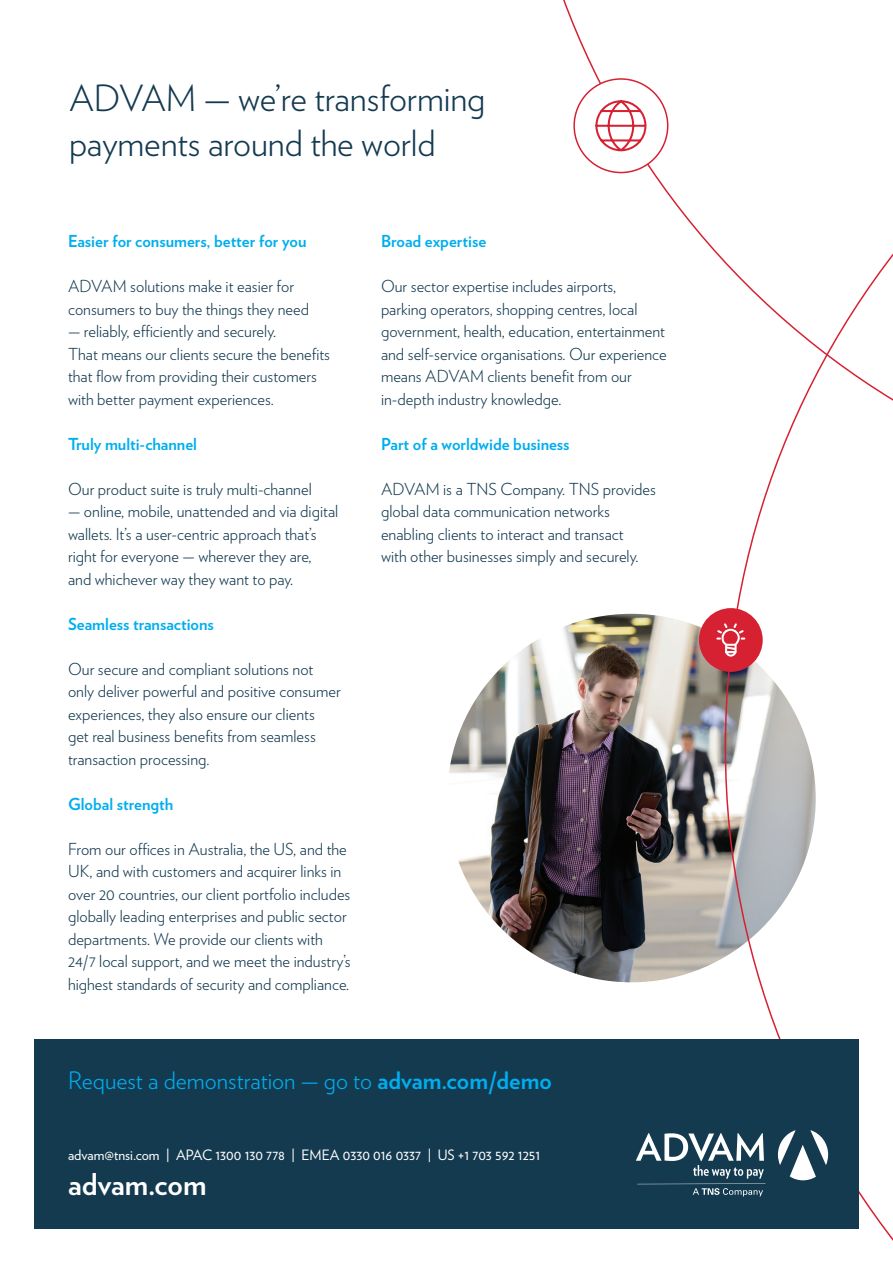
<style>
.page{position:relative;width:893px;height:1263px;background:#fff}
.page>*{position:absolute;margin:0;border:0;box-sizing:border-box;transform-origin:0 0}
.t1{font:300 36px/45px "Verlag";letter-spacing:-.005em;color:#143a50}
.t2{font:700 30px "Verlag";color:#fff}
.t3{font:300 24px "Verlag";color:#00aeef}
.t4{font:300 16.5px/22.5px "Verlag";color:#143a50}
.t5{font:700 16.5px "Verlag";color:#00aeef}
.t6{font:14.25px "Verlag";color:#fff}
.s1{font-weight:700}
</style>
<div class="page">
<img style="left:447px;top:614px;width:369px;height:368px;border-radius:184px">
<svg style="left:725px;top:516px;width:168px;height:725px"></svg>
<div style="left:34px;top:1040px;width:825px;height:189px;background:#143a50"></div>
<svg style="left:563px;top:0;width:330px;height:516px"></svg>
<div style="left:574px;top:79px;width:94px;height:94px;background:#fff;border-radius:50%"></div>
<div style="left:573px;top:78px;width:95px;height:95px;border:2px solid #d62132;border-radius:50%"></div>
<svg style="left:595px;top:100px;width:52px;height:52px"></svg>
<svg style="left:636px;top:1133px;width:128px;height:45px"></svg>
<svg style="left:693px;top:1188px;width:70px;height:8px"></svg>
<hr style="left:637px;top:1183px;width:128px;height:1px;background:#fff">
<svg style="left:778px;top:1130px;width:50px;height:50px"></svg>
<div style="left:699px;top:608px;width:64px;height:64px;background:#d62132;border-radius:50%"></div>
<svg style="left:716px;top:623px;width:30px;height:34px"></svg>
<p class="t1" style="left:69px;top:74px;width:418px">ADVAM — we’re transforming payments around the world</p>
<p class="t5" style="left:68px;top:228px;width:240px">Easier for consumers, better for you</p>
<p class="t4" style="left:68px;top:274px;width:243px">ADVAM solutions make it easier for consumers to buy the things they need</p>
<p class="t4" style="left:68px;top:319px;width:264px">— reliably, efficiently and securely.<br>That means our clients secure the benefits that flow from providing their customers with better payment experiences.</p>
<p class="t5" style="left:68px;top:431px;width:131px">Truly multi-channel</p>
<p class="t4" style="left:68px;top:476px;width:245px">Our product suite is truly multi-channel</p>
<p class="t4" style="left:68px;top:499px;width:272px">— online, mobile, unattended and via digital wallets. It’s a user-centric approach that’s right for everyone — wherever they are, and whichever way they want to pay.</p>
<p class="t5" style="left:68px;top:611px;width:147px">Seamless transactions</p>
<p class="t4" style="left:68px;top:656px;width:274px">Our secure and compliant solutions not only deliver powerful and positive consumer experiences, they also ensure our clients<br>get real business benefits from seamless transaction processing.</p>
<p class="t5" style="left:68px;top:791px;width:107px">Global strength</p>
<p class="t4" style="left:68px;top:836px;width:284px">From our offices in Australia, the US, and the UK, and with customers and acquirer links in over 20 countries, our client portfolio includes globally leading enterprises and public sector departments. We provide our clients with 24/7 local support, and we meet the industry’s highest standards of security and compliance.</p>
<p class="t5" style="left:381px;top:228px;width:107px">Broad expertise</p>
<p class="t4" style="left:381px;top:274px;width:287px">Our sector expertise includes airports,<br>parking operators, shopping centres, local government, health, education, entertainment and self-service organisations. Our experience means ADVAM clients benefit from our in-depth industry knowledge.</p>
<p class="t5" style="left:381px;top:431px;width:190px">Part of a worldwide business</p>
<p class="t4" style="left:381px;top:476px;width:276px">ADVAM is a TNS Company. TNS provides global data communication networks enabling clients to interact and transact<br>with other businesses simply and securely.</p>
<p class="t3" style="left:68px;top:1063px;width:485px">Request a demonstration — go to <span class="s1">advam.com/demo</span></p>
<p class="t6" style="left:68px;top:1144px;width:474px">advam@tnsi.com | APAC 1300 130 778 | EMEA 0330 016 0337 | US +1 703 592 1251</p>
<p class="t2" style="left:68px;top:1160px;width:140px">advam.com</p>
</div>
